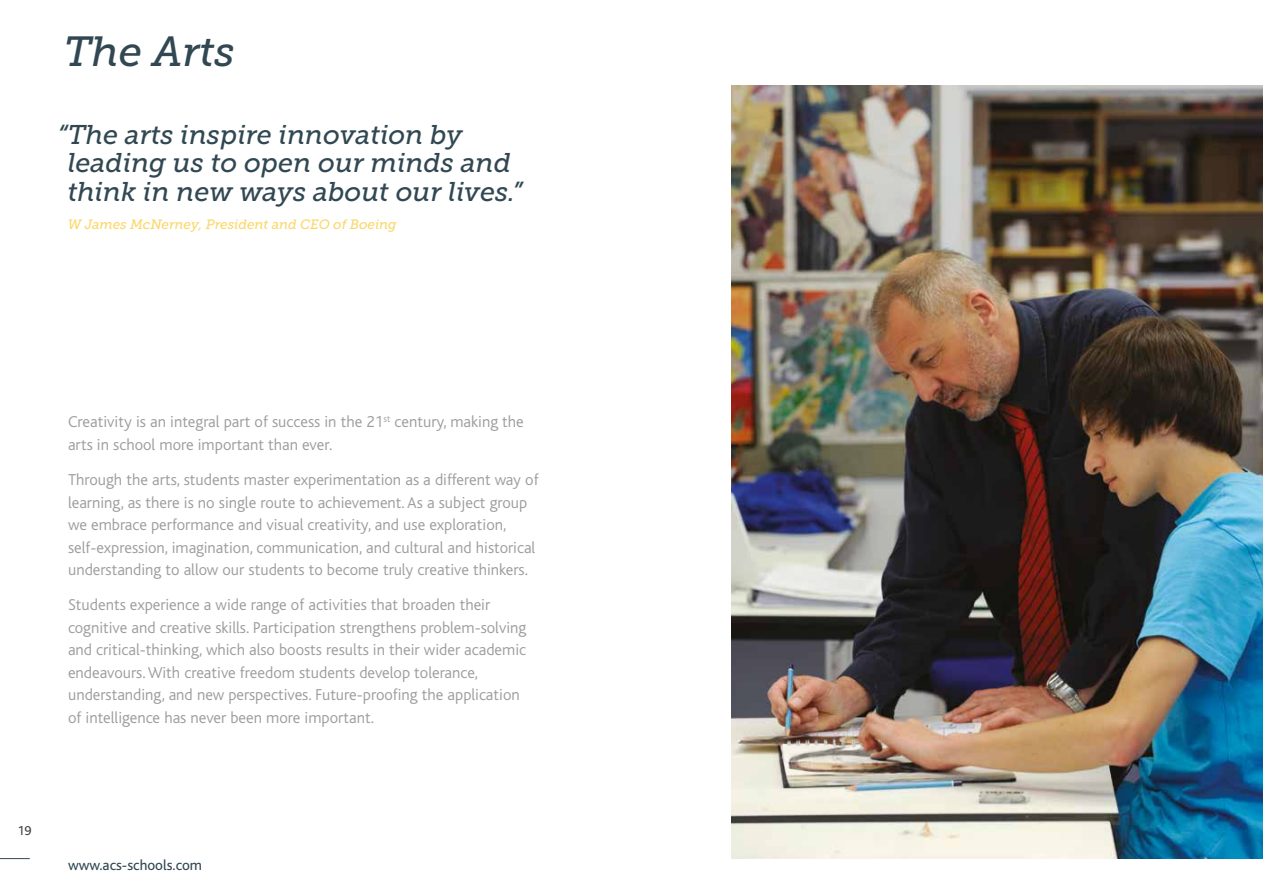
<style>
.page{position:relative;width:1263px;height:893px;background:#fff}
.page>*{position:absolute;margin:0;border:0;box-sizing:border-box;transform-origin:0 0}
.t1{font:italic 42px "Museo Slab 500";color:#314853}
.t2{font:italic 27px/28.5px "Museo Slab 500";color:#314853}
.t3{font:300 16.5px/22.5px "Bliss";color:#9d9d9c}
.t4{font:15px "Bliss";color:#314853}
.t5{font:italic 13.5px "Museo Slab 500";color:#fbd76b}
.t6{font:13.5px "Bliss";color:#3c3c3b}
</style>
<div class="page">
<hr style="left:0;top:858px;width:30px;height:1px;background:#314853">
<img style="left:731px;top:85px;width:532px;height:774px">
<h1 class="t1" style="left:64px;top:28px;width:173px">The Arts</h1>
<h2 class="t2" style="left:68px;top:120px;width:456px;text-indent:-10px">“The arts inspire innovation by leading us to open our minds and think in new ways about our lives.”</h2>
<p class="t5" style="left:68px;top:217px;width:330px">W James McNerney, President and CEO of Boeing</p>
<p class="t3" style="left:68px;top:411px;width:457px">Creativity is an integral part of success in the 21<sup>st</sup> century, making the arts in school more important than ever.</p>
<p class="t3" style="left:68px;top:469px;width:472px">Through the arts, students master experimentation as a different way of learning, as there is no single route to achievement. As a subject group we embrace performance and visual creativity, and use exploration, self-expression, imagination, communication, and cultural and historical understanding to allow our students to become truly creative thinkers.</p>
<p class="t3" style="left:68px;top:594px;width:460px">Students experience a wide range of activities that broaden their cognitive and creative skills. Participation strengthens problem-solving and critical-thinking, which also boosts results in their wider academic endeavours. With creative freedom students develop tolerance, understanding, and new perspectives. Future-proofing the application of intelligence has never been more important.</p>
<p class="t6" style="left:17px;top:824px;width:16px">19</p>
<p class="t4" style="left:68px;top:858px;width:136px">www.acs-schools.com</p>
</div>
